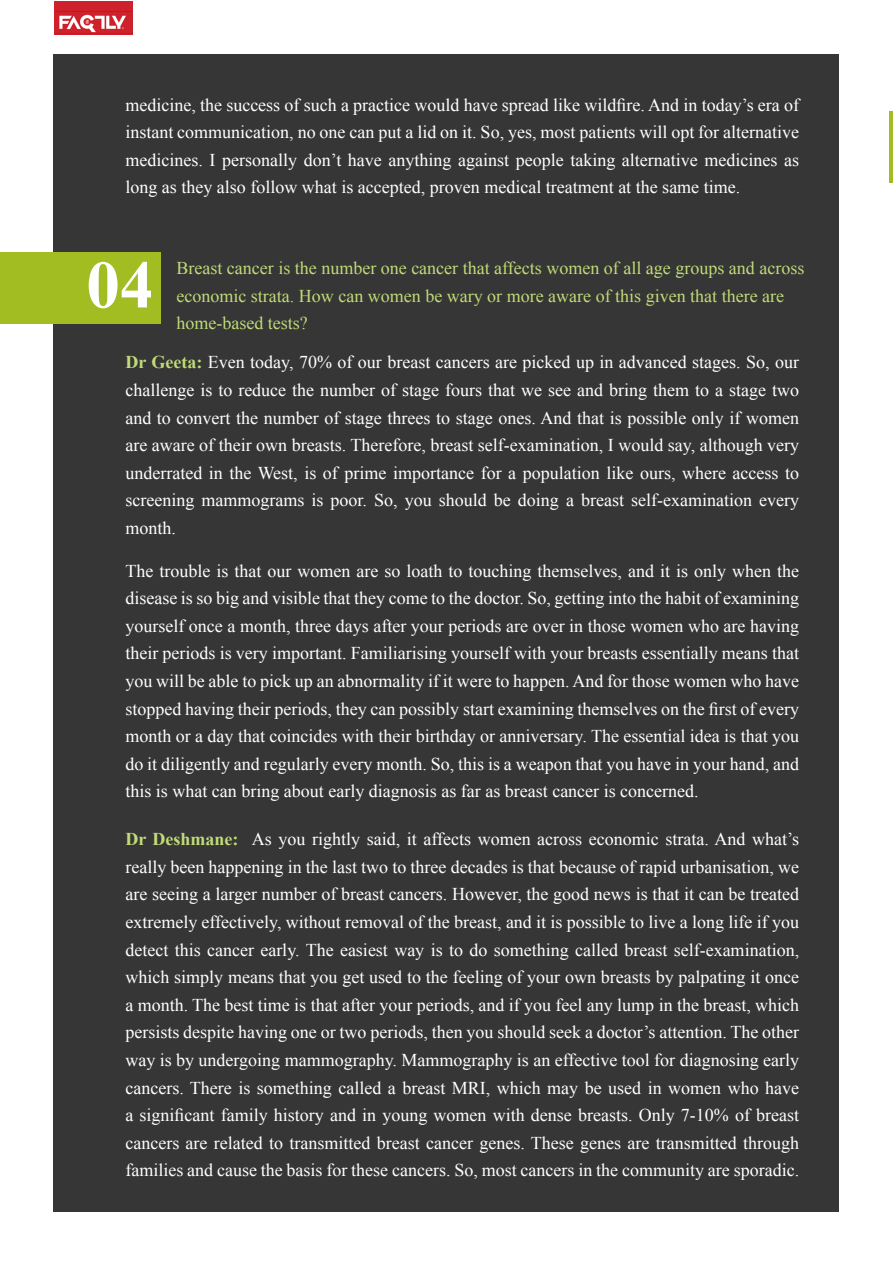
<style>
.page{position:relative;width:893px;height:1263px;background:#fff}
.page>*{position:absolute;margin:0;border:0;box-sizing:border-box;transform-origin:0 0}
.t1{font:700 67.5px "Times New Roman";color:#fff}
.Paragraph_Style_2{font:18px/27.6px "Times New Roman";color:#fff;text-align:justify}
.Paragraph_Style_2-2{font:18px/27.6px "Times New Roman";color:#c1db78}
.s1{font-weight:700;color:#c1db78}
</style>
<div class="page">
<div style="left:54px;top:2px;width:79px;height:33px;background:#ce212b"></div>
<img style="left:55px;top:11px;width:78px;height:23px">
<hr style="left:890px;top:111px;width:3px;height:72px;background:#a2bd21">
<div style="left:54px;top:54px;width:785px;height:1158px;background:#353635"></div>
<div style="left:0;top:252px;width:160px;height:72px;background:#a2bd21"></div>
<p class="Paragraph_Style_2" style="left:125px;top:91px;width:675px">medicine, the success of such a practice would have spread like wildfire. And in today’s era of instant communication, no one can put a lid on it. So, yes, most patients will opt for alternative medicines. I personally don’t have anything against people taking alternative medicines as long as they also follow what is accepted, proven medical treatment at the same time.</p>
<p class="Paragraph_Style_2-2" style="left:176px;top:254px;width:629px">Breast cancer is the number one cancer that affects women of all age groups and across economic strata. How can women be wary or more aware of this given that there are home-based tests?</p>
<p class="Paragraph_Style_2" style="left:125px;top:348px;width:675px"><span class="s1">Dr Geeta:</span> Even today, 70% of our breast cancers are picked up in advanced stages. So, our challenge is to reduce the number of stage fours that we see and bring them to a stage two and to convert the number of stage threes to stage ones. And that is possible only if women are aware of their own breasts. Therefore, breast self-examination, I would say, although very underrated in the West, is of prime importance for a population like ours, where access to screening mammograms is poor. So, you should be doing a breast self-examination every month.</p>
<p class="t1" style="left:86px;top:238px;width:69px">04</p>
<p class="Paragraph_Style_2" style="left:125px;top:556px;width:675px">The trouble is that our women are so loath to touching themselves, and it is only when the disease is so big and visible that they come to the doctor. So, getting into the habit of examining yourself once a month, three days after your periods are over in those women who are having their periods is very important. Familiarising yourself with your breasts essentially means that you will be able to pick up an abnormality if it were to happen. And for those women who have stopped having their periods, they can possibly start examining themselves on the first of every month or a day that coincides with their birthday or anniversary. The essential idea is that you do it diligently and regularly every month. So, this is a weapon that you have in your hand, and this is what can bring about early diagnosis as far as breast cancer is concerned.</p>
<p class="Paragraph_Style_2" style="left:125px;top:825px;width:675px"><span class="s1">Dr Deshmane:</span> As you rightly said, it affects women across economic strata. And what’s really been happening in the last two to three decades is that because of rapid urbanisation, we are seeing a larger number of breast cancers. However, the good news is that it can be treated extremely effectively, without removal of the breast, and it is possible to live a long life if you detect this cancer early. The easiest way is to do something called breast self-examination, which simply means that you get used to the feeling of your own breasts by palpating it once a month. The best time is that after your periods, and if you feel any lump in the breast, which persists despite having one or two periods, then you should seek a doctor’s attention. The other way is by undergoing mammography. Mammography is an effective tool for diagnosing early cancers. There is something called a breast MRI, which may be used in women who have a significant family history and in young women with dense breasts. Only 7-10% of breast cancers are related to transmitted breast cancer genes. These genes are transmitted through families and cause the basis for these cancers. So, most cancers in the community are sporadic.</p>
</div>
